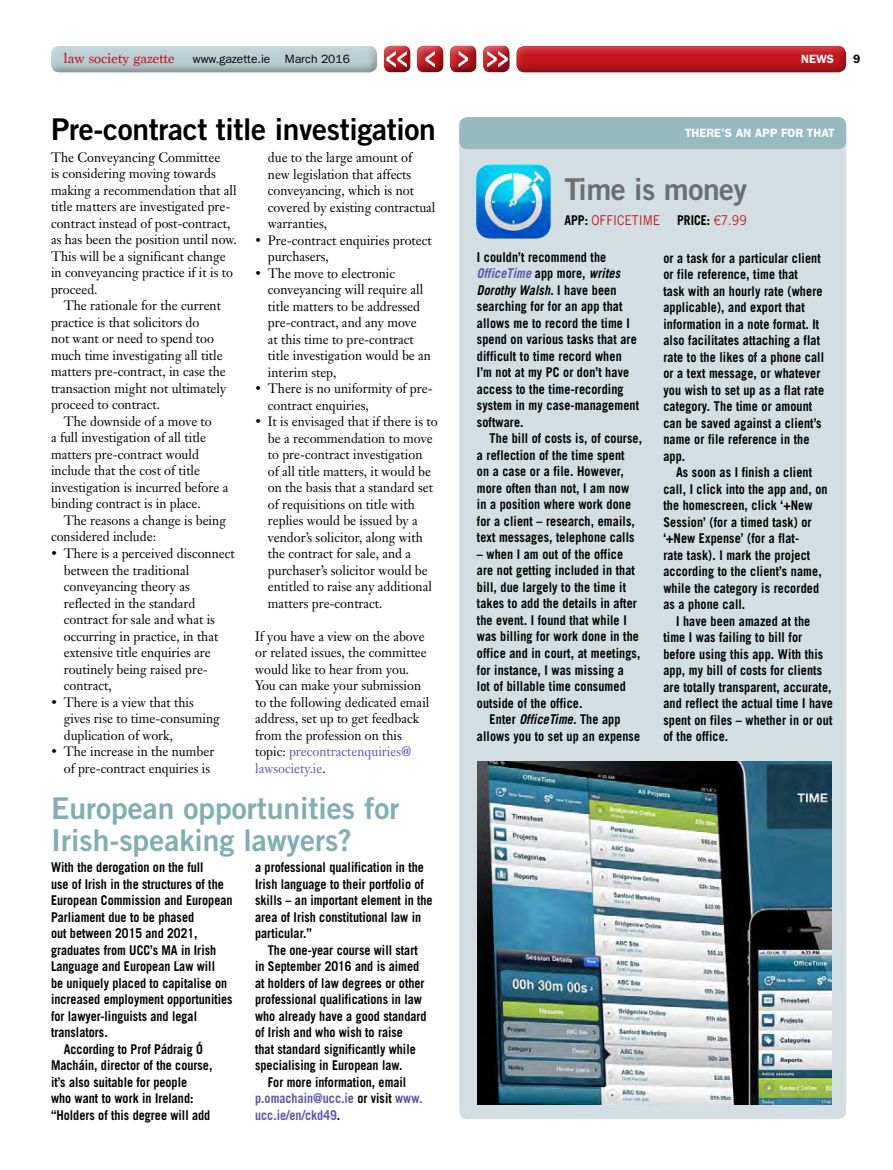
<style>
.page{position:relative;width:893px;height:1170px;background:#fff}
.page>*{position:absolute;margin:0;border:0;box-sizing:border-box;transform-origin:0 0}
.t1{font:30px/31.5px "Trade Gothic Bold Two";color:#81adb4}
.t2{font:30px "Trade Gothic Bold Two";letter-spacing:-.01em;color:#000}
.t3{font:30px "Trade Gothic Bold Two";letter-spacing:-.015em;color:#6d6e71}
.t4{font:15px "Marion";color:#c4161c}
.t5{font:700 13.5px/16.5px "Trade Gothic";letter-spacing:.01em;color:#000;scale:.9 1}
.t6{font:13.5px/16.5px "Janson Text";color:#000;scale:.95 1}
.t7{font:700 13.5px "Trade Gothic";color:#5b57a6;scale:.9 1}
.t8{font:13.5px "Trade Gothic";color:#c4161c;scale:.9 1}
.t9{font:12px "Franklin Gothic";color:#000}
.t10{font:600 12px "Franklin Gothic";color:#fff}
.t11{font:600 12px "Franklin Gothic";color:#000}
.s1{color:#5b57a6}
.s2{color:#000}
.s3{font-weight:700;color:#000}
.s4{font-family:"Helvetica Neue";font-weight:300;color:#c4161c}
.s5{font-weight:400;color:#c4161c}
.s6{font-style:italic;color:#5b57a6}
.s7{font-style:italic}
</style>
<div class="page">
<div style="left:508px;top:41px;width:351px;height:33px;background:#000;opacity:.5"></div>
<div style="left:43px;top:41px;width:347px;height:40px;background:#000;opacity:.5"></div>
<div style="left:474px;top:40px;width:48px;height:32px;background:#000;opacity:.75"></div>
<svg style="left:489px;top:51px;width:19px;height:16px"></svg>
<div style="left:372px;top:35px;width:46px;height:37px;background:#fff;opacity:.75"></div>
<div style="left:375px;top:40px;width:48px;height:32px;background:#000;opacity:.75"></div>
<svg style="left:386px;top:51px;width:19px;height:16px"></svg>
<div style="left:441px;top:40px;width:48px;height:32px;background:#000;opacity:.75"></div>
<svg style="left:458px;top:51px;width:10px;height:16px"></svg>
<div style="left:405px;top:35px;width:46px;height:37px;background:#fff;opacity:.75"></div>
<div style="left:408px;top:40px;width:48px;height:32px;background:#000;opacity:.75"></div>
<svg style="left:425px;top:51px;width:10px;height:16px"></svg>
<div style="left:459px;top:119px;width:387px;height:999px;background:#d2dee1;border-radius:8px"></div>
<div style="left:459px;top:117px;width:387px;height:32px;background:#97bac0;border-radius:8px"></div>
<img style="left:476px;top:164px;width:75px;height:74px">
<img style="left:478px;top:761px;width:354px;height:343px">
<p class="t4" style="left:63px;top:49px;width:113px">law society gazette</p>
<p class="t9" style="left:193px;top:52px;width:159px">www.gazette.ie March 2016</p>
<p class="t10" style="left:801px;top:52px;width:34px">NEWS</p>
<p class="t11" style="left:853px;top:52px;width:9px">9</p>
<h1 class="t2" style="left:51px;top:111px;width:386px">Pre-contract title investigation</h1>
<p class="t6" style="left:268px;top:149px;width:178px">due to the large amount of new legislation that affects conveyancing, which is not covered by existing contractual warranties,</p>
<p class="t6" style="left:268px;top:231px;width:174px;text-indent:-13px">• Pre-contract enquiries protect purchasers,</p>
<p class="t6" style="left:268px;top:264px;width:173px;text-indent:-13px">• The move to electronic conveyancing will require all title matters to be addressed pre-contract, and any move<br>at this time to pre-contract title investigation would be an interim step,</p>
<p class="t6" style="left:268px;top:380px;width:175px;text-indent:-13px">• There is no uniformity of pre&shy;contract enquiries,</p>
<p class="t6" style="left:268px;top:413px;width:180px;text-indent:-13px">• It is envisaged that if there is to be a recommendation to move to pre-contract investigation<br>of all title matters, it would be on the basis that a standard set of requisitions on title with replies would be issued by a vendor’s solicitor, along with the contract for sale, and a purchaser’s solicitor would be entitled to raise any additional matters pre-contract.</p>
<p class="t6" style="left:255px;top:627px;width:185px">If you have a view on the above or related issues, the committee would like to hear from you.<br>You can make your submission to the following dedicated email address, set up to get feedback from the profession on this topic: <span class="s1">precontractenquiries@ lawsociety.ie</span>.</p>
<h1 class="t1" style="left:51px;top:792px;width:350px">European opportunities for<br>Irish-speaking lawyers?</h1>
<p class="t5" style="left:255px;top:858px;width:199px">a professional qualification in the<br>Irish language to their portfolio of skills – an important element in the area of Irish constitutional law in particular.”</p>
<p class="t5" style="left:268px;top:941px;width:168px">The one-year course will start</p>
<p class="t5" style="left:255px;top:957px;width:184px">in September 2016 and is aimed</p>
<p class="t5" style="left:255px;top:974px;width:190px">at holders of law degrees or other</p>
<p class="t5" style="left:255px;top:990px;width:187px">professional qualifications in law</p>
<p class="t5" style="left:255px;top:1007px;width:192px">who already have a good standard</p>
<p class="t5" style="left:255px;top:1023px;width:166px">of Irish and who wish to raise</p>
<p class="t5" style="left:255px;top:1040px;width:180px">that standard significantly while</p>
<p class="t5" style="left:255px;top:1056px;width:165px">specialising in European law.</p>
<p class="t5" style="left:268px;top:1073px;width:155px">For more information, email</p>
<p class="t7" style="left:255px;top:1090px;width:187px">p.omachain@ucc.ie <span class="s2">or visit</span> www.</p>
<p class="t7" style="left:255px;top:1106px;width:96px">ucc.ie/en/ckd49<span class="s2">.</span></p>
<p class="t6" style="left:51px;top:149px;width:197px">The Conveyancing Committee<br>is considering moving towards making a recommendation that all title matters are investigated pre&shy;contract instead of post-contract, as has been the position until now.<br>This will be a significant change in conveyancing practice if it is to proceed.</p>
<p class="t6" style="left:51px;top:297px;width:186px;text-indent:13px">The rationale for the current practice is that solicitors do<br>not want or need to spend too much time investigating all title matters pre-contract, in case the transaction might not ultimately proceed to contract.</p>
<p class="t6" style="left:51px;top:413px;width:188px;text-indent:13px">The downside of a move to<br>a full investigation of all title matters pre-contract would include that the cost of title investigation is incurred before a binding contract is in place.</p>
<p class="t6" style="left:51px;top:512px;width:186px;text-indent:13px">The reasons a change is being considered include:</p>
<p class="t6" style="left:64px;top:545px;width:181px;text-indent:-13px">• There is a perceived disconnect between the traditional conveyancing theory as reflected in the standard contract for sale and what is occurring in practice, in that extensive title enquiries are routinely being raised pre&shy;contract,</p>
<p class="t6" style="left:64px;top:693px;width:166px;text-indent:-13px">• There is a view that this gives rise to time-consuming duplication of work,</p>
<p class="t6" style="left:64px;top:743px;width:160px;text-indent:-13px">• The increase in the number of pre-contract enquiries is</p>
<p class="t5" style="left:51px;top:858px;width:171px">With the derogation on the full</p>
<p class="t5" style="left:51px;top:875px;width:194px">use of Irish in the structures of the</p>
<p class="t5" style="left:51px;top:891px;width:203px">European Commission and European</p>
<p class="t5" style="left:51px;top:908px;width:161px">Parliament due to be phased</p>
<p class="t5" style="left:51px;top:924px;width:164px">out between 2015 and 2021,</p>
<p class="t5" style="left:51px;top:941px;width:185px">graduates from UCC’s MA in Irish</p>
<p class="t5" style="left:51px;top:957px;width:184px">Language and European Law will</p>
<p class="t5" style="left:51px;top:974px;width:197px">be uniquely placed to capitalise on</p>
<p class="t5" style="left:51px;top:990px;width:203px">increased employment opportunities</p>
<p class="t5" style="left:51px;top:1007px;width:164px">for lawyer-linguists and legal</p>
<p class="t5" style="left:51px;top:1023px;width:64px">translators.</p>
<p class="t5" style="left:64px;top:1040px;width:156px">According to Prof Pádraig Ó</p>
<p class="t5" style="left:51px;top:1056px;width:181px">Macháin, director of the course,</p>
<p class="t5" style="left:51px;top:1073px;width:153px">it’s also suitable for people</p>
<p class="t5" style="left:51px;top:1089px;width:160px">who want to work in Ireland:</p>
<p class="t5" style="left:51px;top:1106px;width:179px">“Holders of this degree will add</p>
<p class="t10" style="left:685px;top:126px;width:151px">THERE’S AN APP FOR THAT</p>
<h1 class="t3" style="left:564px;top:171px;width:184px">Time is money</h1>
<p class="t8" style="left:564px;top:212px;width:108px"><span class="s3">APP:</span> OFFICETIME</p>
<p class="t5" style="left:677px;top:212px;width:79px">PRICE: <span class="s4">€</span><span class="s5">7.99</span></p>
<p class="t5" style="left:663px;top:249px;width:180px">or a task for a particular client or file reference, time that<br>task with an hourly rate (where applicable), and export that information in a note format. It also facilitates attaching a flat rate to the likes of a phone call or a text message, or whatever you wish to set up as a flat rate category. The time or amount can be saved against a client’s name or file reference in the app.</p>
<p class="t5" style="left:663px;top:464px;width:184px;text-indent:13px">As soon as I finish a client call, I click into the app and, on the homescreen, click ‘+New<br>Session’ (for a timed task) or ‘+New Expense’ (for a flat-<br>rate task). I mark the project according to the client’s name, while the category is recorded as a phone call.</p>
<p class="t5" style="left:663px;top:612px;width:190px;text-indent:13px">I have been amazed at the time I was failing to bill for before using this app. With this app, my bill of costs for clients are totally transparent, accurate, and reflect the actual time I have spent on files – whether in or out of the office.</p>
<p class="t5" style="left:477px;top:248px;width:182px">I couldn’t recommend the<br><span class="s6">OfficeTime</span> app more, <span class="s7">writes<br>Dorothy Walsh</span>. I have been searching for for an app that allows me to record the time I spend on various tasks that are difficult to time record when<br>I’m not at my PC or don’t have access to the time-recording system in my case-management software.</p>
<p class="t5" style="left:477px;top:430px;width:185px;text-indent:13px">The bill of costs is, of course, a reflection of the time spent<br>on a case or a file. However, more often than not, I am now in a position where work done for a client – research, emails, text messages, telephone calls</p>
<p class="t5" style="left:477px;top:545px;width:183px">– when I am out of the office are not getting included in that bill, due largely to the time it takes to add the details in after the event. I found that while I was billing for work done in the office and in court, at meetings, for instance, I was missing a<br>lot of billable time consumed outside of the office.</p>
<p class="t5" style="left:477px;top:710px;width:183px;text-align:center">Enter <span class="s7">OfficeTime.</span> The app allows you to set up an expense</p>
</div>
